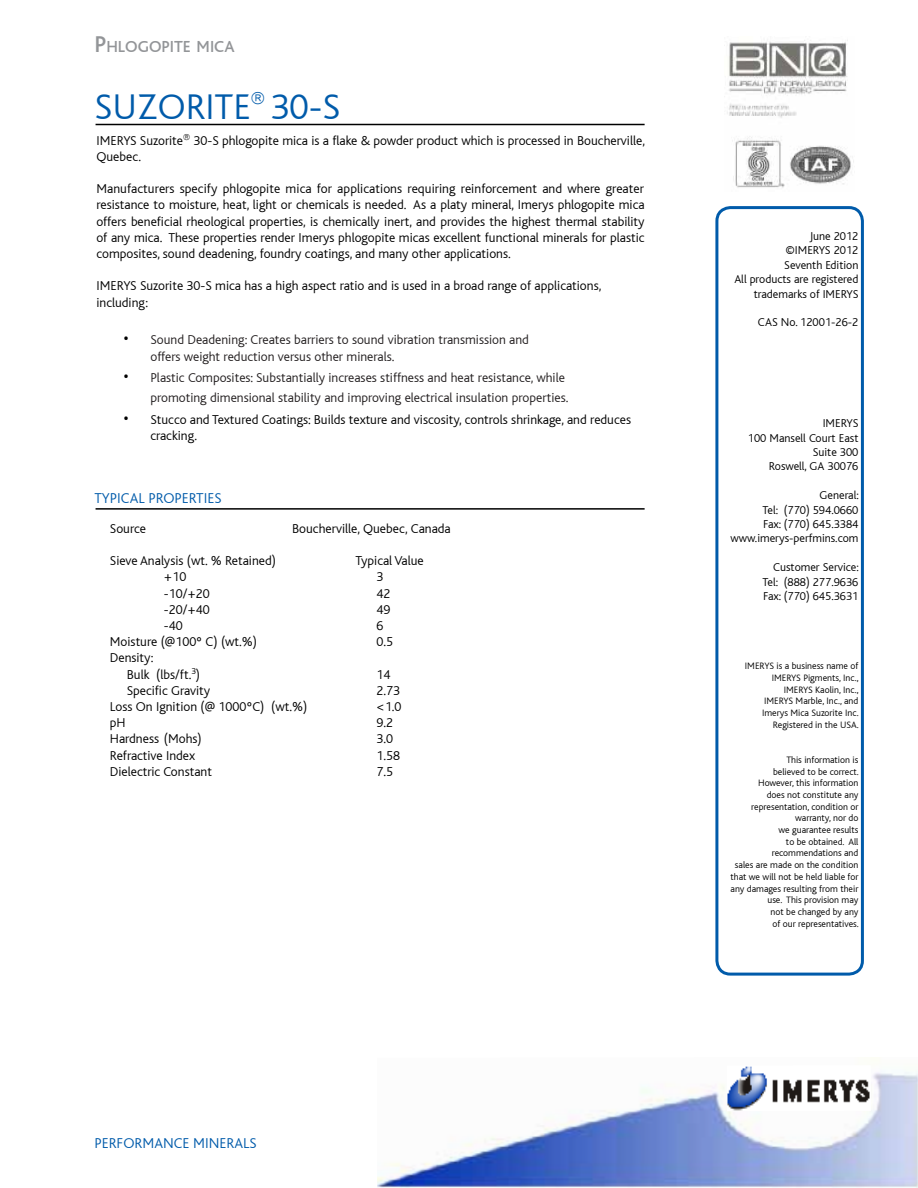
<style>
.page{position:relative;width:918px;height:1188px;background:#fff}
.page>*{position:absolute;margin:0;border:0;box-sizing:border-box;transform-origin:0 0}
.t1{font:300 37.5px "Bliss";color:#005baa}
.t2{font:500 16.8px "Bliss";color:#939598}
.t3{font:300 15px "Bliss";color:#005baa}
.t4{font:300 13.5px/16.2px "Bliss";color:#000}
.t5{font:300 13.5px/16.2px "Bliss";color:#231f20}
.t6{font:300 12px/14.4px "Bliss";color:#000;text-align:right}
.t7{font:300 9.75px/11.7px "Bliss";color:#000;text-align:right}
.s1{font-size:24px}
.s2{font-size:18px;color:#000}
.s3{font-size:18px}
</style>
<div class="page">
<div style="left:715px;top:206px;width:149px;height:770px;border:3px solid #005baa;border-radius:14px"></div>
<img style="left:377px;top:1072px;width:541px;height:116px">
<img style="left:727px;top:1066px;width:144px;height:45px">
<hr style="left:96px;top:124px;width:549px;height:1px;background:#000">
<img style="left:727px;top:40px;width:127px;height:148px">
<hr style="left:96px;top:508px;width:549px;height:2px;background:#000">
<p class="t2" style="left:94px;top:38px;width:142px"><span class="s1">P</span>HLOGOPITE MICA</p>
<h1 class="t1" style="left:94px;top:87px;width:248px">SUZORITE➔ 30-S</h1>
<p class="t4" style="left:96px;top:132px;width:550px">IMERYS Suzorite➔ 30-S phlogopite mica is a flake &amp; powder product which is processed in Boucherville,<br>Quebec.</p>
<p class="t4" style="left:96px;top:181px;width:550px;text-align:justify">Manufacturers specify phlogopite mica for applications requiring reinforcement and where greater resistance to moisture, heat, light or chemicals is needed. As a platy mineral, Imerys phlogopite mica offers beneficial rheological properties, is chemically inert, and provides the highest thermal stability of any mica. These properties render Imerys phlogopite micas excellent functional minerals for plastic composites, sound deadening, foundry coatings, and many other applications.</p>
<p class="t4" style="left:96px;top:278px;width:506px">IMERYS Suzorite 30-S mica has a high aspect ratio and is used in a broad range of applications, including:</p>
<p class="t5" style="left:150px;top:332px;width:380px;text-indent:-27px"><span class="s2">•</span> Sound Deadening: Creates barriers to sound vibration transmission and offers weight reduction versus other minerals.</p>
<p class="t5" style="left:123px;top:368px;width:446px;line-height:19.8px;text-align:right"><span class="s2">•</span> Plastic Composites: Substantially increases stiffness and heat resistance, while promoting dimensional stability and improving electrical insulation properties.</p>
<p class="t4" style="left:150px;top:411px;width:482px;text-indent:-27px"><span class="s3">•</span> Stucco and Textured Coatings: Builds texture and viscosity, controls shrinkage, and reduces cracking.</p>
<p class="t3" style="left:94px;top:490px;width:129px">TYPICAL PROPERTIES</p>
<p class="t4" style="left:110px;top:520px;width:38px">Source</p>
<p class="t4" style="left:292px;top:520px;width:160px">Boucherville, Quebec, Canada</p>
<p class="t4" style="left:110px;top:553px;width:168px">Sieve Analysis (wt. % Retained)</p>
<p class="t4" style="left:355px;top:553px;width:70px">Typical Value</p>
<p class="t4" style="left:164px;top:569px;width:24px">+10</p>
<p class="t4" style="left:377px;top:569px;width:8px">3</p>
<p class="t4" style="left:164px;top:585px;width:47px">-10/+20</p>
<p class="t4" style="left:377px;top:585px;width:15px">42</p>
<p class="t4" style="left:164px;top:601px;width:47px">-20/+40</p>
<p class="t4" style="left:377px;top:601px;width:15px">49</p>
<p class="t4" style="left:164px;top:618px;width:20px">-40</p>
<p class="t4" style="left:377px;top:618px;width:8px">6</p>
<p class="t4" style="left:110px;top:634px;width:149px">Moisture (@100º C) (wt.%)</p>
<p class="t4" style="left:377px;top:634px;width:18px">0.5</p>
<p class="t4" style="left:127px;top:650px;width:75px;text-indent:-17px">Density:<br>Bulk (lbs/ft.<sup>3</sup>)</p>
<p class="t4" style="left:377px;top:666px;width:15px">14</p>
<p class="t4" style="left:127px;top:682px;width:85px">Specific Gravity</p>
<p class="t4" style="left:377px;top:682px;width:25px">2.73</p>
<p class="t4" style="left:110px;top:699px;width:199px">Loss On Ignition (@ 1000ºC) (wt.%)</p>
<p class="t4" style="left:377px;top:699px;width:27px">&lt;1.0</p>
<p class="t4" style="left:110px;top:715px;width:17px">pH</p>
<p class="t4" style="left:377px;top:715px;width:18px">9.2</p>
<p class="t4" style="left:110px;top:731px;width:93px">Hardness (Mohs)</p>
<p class="t4" style="left:377px;top:731px;width:18px">3.0</p>
<p class="t4" style="left:110px;top:747px;width:87px">Refractive Index</p>
<p class="t4" style="left:377px;top:747px;width:25px">1.58</p>
<p class="t4" style="left:110px;top:763px;width:104px">Dielectric Constant</p>
<p class="t4" style="left:377px;top:763px;width:18px">7.5</p>
<p class="t3" style="left:94px;top:1135px;width:164px">PERFORMANCE MINERALS</p>
<p class="t6" style="left:734px;top:229px;width:126px">June 2012<br>©IMERYS 2012<br>Seventh Edition<br>All products are registered trademarks of IMERYS</p>
<p class="t6" style="left:758px;top:315px;width:102px">CAS No. 12001-26-2</p>
<p class="t6" style="left:748px;top:416px;width:112px">IMERYS<br>100 Mansell Court East<br>Suite 300<br>Roswell, GA 30076</p>
<p class="t6" style="left:730px;top:488px;width:130px">General:<br>Tel: (770) 594.0660<br>Fax: (770) 645.3384 www.imerys-perfmins.com</p>
<p class="t6" style="left:763px;top:560px;width:98px;text-align:justify;text-indent:11px">Customer Service:<br>Tel: (888) 277.9636<br>Fax: (770) 645.3631</p>
<p class="t7" style="left:745px;top:660px;width:115px">IMERYS is a business name of<br>IMERYS Pigments, Inc.,<br>IMERYS Kaolin, Inc.,<br>IMERYS Marble, Inc., and<br>Imerys Mica Suzorite Inc.<br>Registered in the USA.</p>
<p class="t7" style="left:730px;top:754px;width:130px">This information is<br>believed to be correct.<br>However, this information<br>does not constitute any representation, condition or warranty, nor do<br>we guarantee results<br>to be obtained. All recommendations and<br>sales are made on the condition that we will not be held liable for any damages resulting from their use. This provision may<br>not be changed by any<br>of our representatives.</p>
</div>
